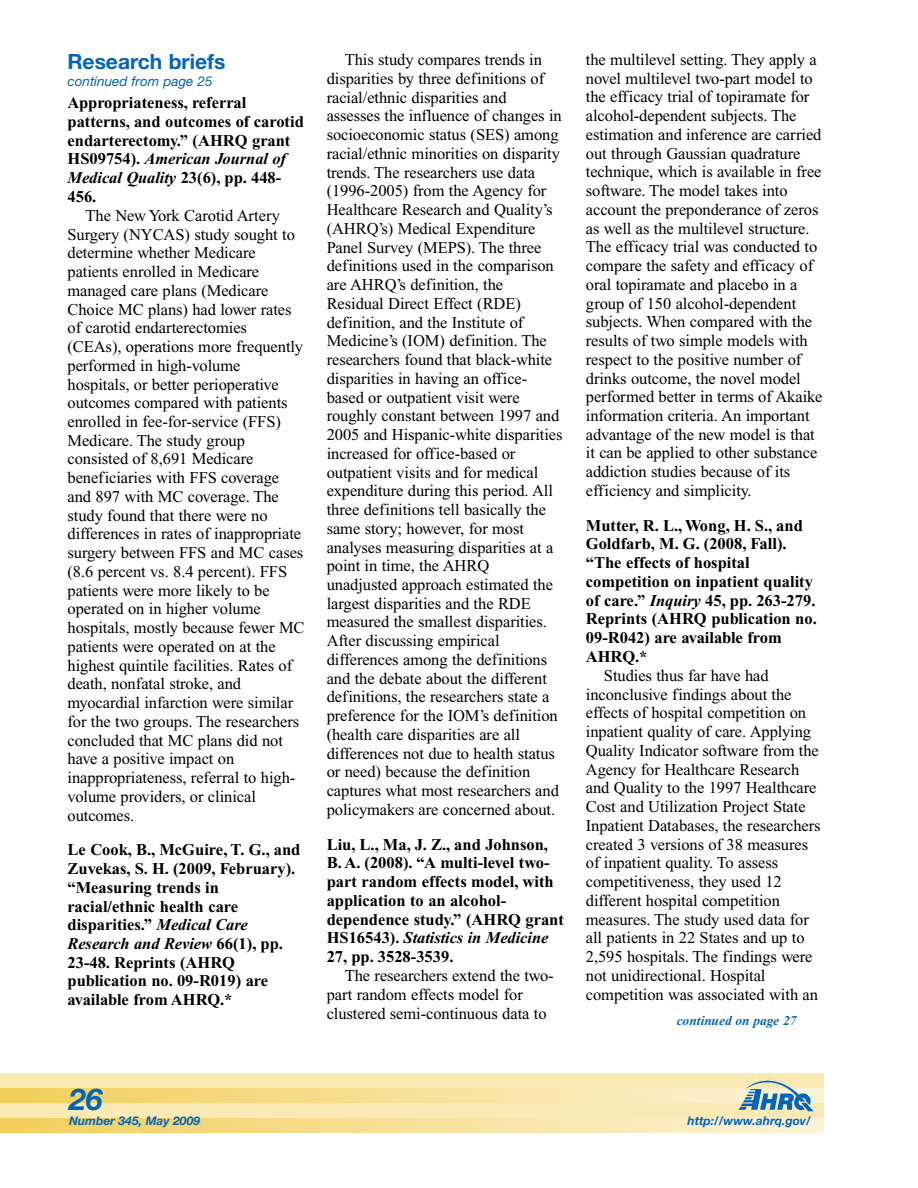
<style>
.page{position:relative;width:918px;height:1188px;background:#fff}
.page>*{position:absolute;margin:0;border:0;box-sizing:border-box;transform-origin:0 0}
.t1{font:italic 700 30px "Helvetica Neue";color:#0064ba}
.t2{font:700 21px "Helvetica Neue";color:#0064ba}
.t3{font:16.5px/18.8px "Times New Roman";letter-spacing:-.005em;color:#000}
.t4{font:700 16.5px/18.8px "Times New Roman";color:#000}
.t5{font:italic 13.5px "Helvetica Neue";color:#0064ba}
.t6{font:italic 700 13.5px "Times New Roman";color:#0064ba}
.t7{font:italic 700 12px "Helvetica Neue";color:#0064ba}
.s1{font-style:italic}
</style>
<div class="page">
<div style="left:0;top:1073px;width:823px;height:59px;background:#f9e9b4"></div>
<svg style="left:0;top:1089px;width:823px;height:13px"></svg>
<svg style="left:0;top:1119px;width:823px;height:13px"></svg>
<img style="left:736px;top:1080px;width:80px;height:31px">
<p class="t2" style="left:68px;top:54px;width:160px">Research briefs</p>
<p class="t5" style="left:68px;top:76px;width:147px">continued from page 25</p>
<p class="t4" style="left:68px;top:95px;width:238px">Appropriateness, referral patterns, and outcomes of carotid endarterectomy.” (AHRQ grant<br>HS09754). <span class="s1">American Journal of<br>Medical Quality</span> 23(6), pp. 448-<br>456.</p>
<p class="t3" style="left:68px;top:207px;width:239px;text-indent:18px">The New York Carotid Artery<br>Surgery (NYCAS) study sought to determine whether Medicare patients enrolled in Medicare managed care plans (Medicare<br>Choice MC plans) had lower rates of carotid endarterectomies (CEAs), operations more frequently performed in high-volume hospitals, or better perioperative outcomes compared with patients enrolled in fee-for-service (FFS)<br>Medicare. The study group consisted of 8,691 Medicare beneficiaries with FFS coverage and 897 with MC coverage. The study found that there were no differences in rates of inappropriate surgery between FFS and MC cases (8.6 percent vs. 8.4 percent). FFS patients were more likely to be operated on in higher volume hospitals, mostly because fewer MC patients were operated on at the highest quintile facilities. Rates of death, nonfatal stroke, and myocardial infarction were similar for the two groups. The researchers concluded that MC plans did not have a positive impact on inappropriateness, referral to high&shy;volume providers, or clinical outcomes.</p>
<p class="t4" style="left:68px;top:842px;width:234px">Le Cook, B., McGuire, T. G., and<br>Zuvekas, S. H. (2009, February). “Measuring trends in racial/ethnic health care disparities.” <span class="s1">Medical Care<br>Research and Review</span> 66(1), pp.<br>23-48. Reprints (AHRQ publication no. 09-R019) are available from AHRQ.*</p>
<p class="t3" style="left:327px;top:52px;width:237px;text-indent:18px">This study compares trends in disparities by three definitions of racial/ethnic disparities and assesses the influence of changes in socioeconomic status (SES) among racial/ethnic minorities on disparity trends. The researchers use data (1996-2005) from the Agency for Healthcare Research and Quality’s (AHRQ’s) Medical Expenditure Panel Survey (MEPS). The three definitions used in the comparison are AHRQ’s definition, the Residual Direct Effect (RDE) definition, and the Institute of Medicine’s (IOM) definition. The researchers found that black-white disparities in having an office&shy;based or outpatient visit were roughly constant between 1997 and 2005 and Hispanic-white disparities increased for office-based or outpatient visits and for medical expenditure during this period. All three definitions tell basically the same story; however, for most analyses measuring disparities at a point in time, the AHRQ unadjusted approach estimated the largest disparities and the RDE measured the smallest disparities.<br>After discussing empirical differences among the definitions and the debate about the different definitions, the researchers state a preference for the IOM’s definition (health care disparities are all differences not due to health status or need) because the definition captures what most researchers and policymakers are concerned about.</p>
<p class="t4" style="left:327px;top:837px;width:239px">Liu, L., Ma, J. Z., and Johnson,<br>B. A. (2008). “A multi-level two&shy;part random effects model, with application to an alcohol&shy;dependence study.” (AHRQ grant<br>HS16543). <span class="s1">Statistics in Medicine<br></span>27, pp. 3528-3539.</p>
<p class="t3" style="left:327px;top:968px;width:229px;text-indent:18px">The researchers extend the two&shy;part random effects model for clustered semi-continuous data to</p>
<p class="t3" style="left:586px;top:52px;width:238px">the multilevel setting. They apply a novel multilevel two-part model to the efficacy trial of topiramate for alcohol-dependent subjects. The estimation and inference are carried out through Gaussian quadrature technique, which is available in free software. The model takes into account the preponderance of zeros as well as the multilevel structure.<br>The efficacy trial was conducted to compare the safety and efficacy of oral topiramate and placebo in a group of 150 alcohol-dependent subjects. When compared with the results of two simple models with respect to the positive number of drinks outcome, the novel model performed better in terms of Akaike information criteria. An important advantage of the new model is that it can be applied to other substance addiction studies because of its efficiency and simplicity.</p>
<p class="t4" style="left:586px;top:518px;width:232px">Mutter, R. L., Wong, H. S., and<br>Goldfarb, M. G. (2008, Fall). “The effects of hospital competition on inpatient quality of care.” <span class="s1">Inquiry</span> 45, pp. 263-279.<br>Reprints (AHRQ publication no.<br>09-R042) are available from<br>AHRQ.*</p>
<p class="t3" style="left:586px;top:668px;width:236px;text-indent:18px">Studies thus far have had inconclusive findings about the effects of hospital competition on inpatient quality of care. Applying Quality Indicator software from the Agency for Healthcare Research and Quality to the 1997 Healthcare Cost and Utilization Project State Inpatient Databases, the researchers created 3 versions of 38 measures of inpatient quality. To assess competitiveness, they used 12 different hospital competition measures. The study used data for all patients in 22 States and up to 2,595 hospitals. The findings were not unidirectional. Hospital competition was associated with an</p>
<p class="t6" style="left:677px;top:1017px;width:121px">continued on page 27</p>
<h1 class="t1" style="left:69px;top:1088px;width:35px">26</h1>
<p class="t7" style="left:69px;top:1116px;width:133px">Number 345, May 2009</p>
<p class="t7" style="left:687px;top:1117px;width:125px">http://www.ahrq.gov/</p>
</div>
